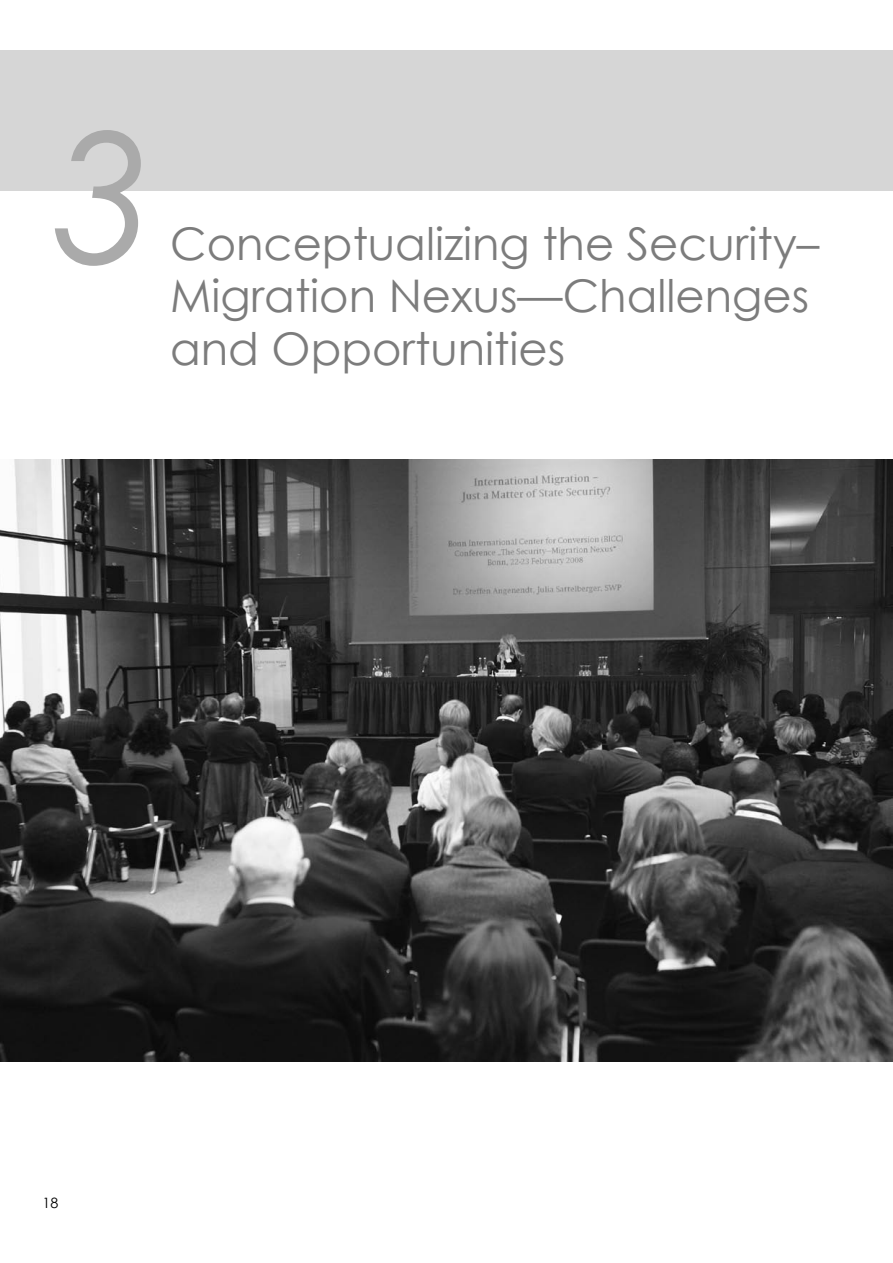
<style>
.page{position:relative;width:893px;height:1263px;background:#fff}
.page>*{position:absolute;margin:0;border:0;box-sizing:border-box;transform-origin:0 0}
.t1{font:italic 180px "Century Gothic";color:#aaa}
.t2{font:45px/52.5px "Century Gothic";color:#7c7c7c}
.t3{font:14.25px "Century Gothic";color:#000}
</style>
<div class="page">
<div style="left:0;top:50px;width:893px;height:140px;background:#d6d6d6"></div>
<img style="left:0;top:459px;width:893px;height:602px">
<h1 class="t1" style="left:54px;top:72px;width:101px">3</h1>
<p class="t2" style="left:170px;top:217px;width:651px">Conceptualizing the Security–<br>Migration Nexus—Challenges and Opportunities</p>
<p class="t3" style="left:43px;top:1193px;width:17px">1 8</p>
</div>
